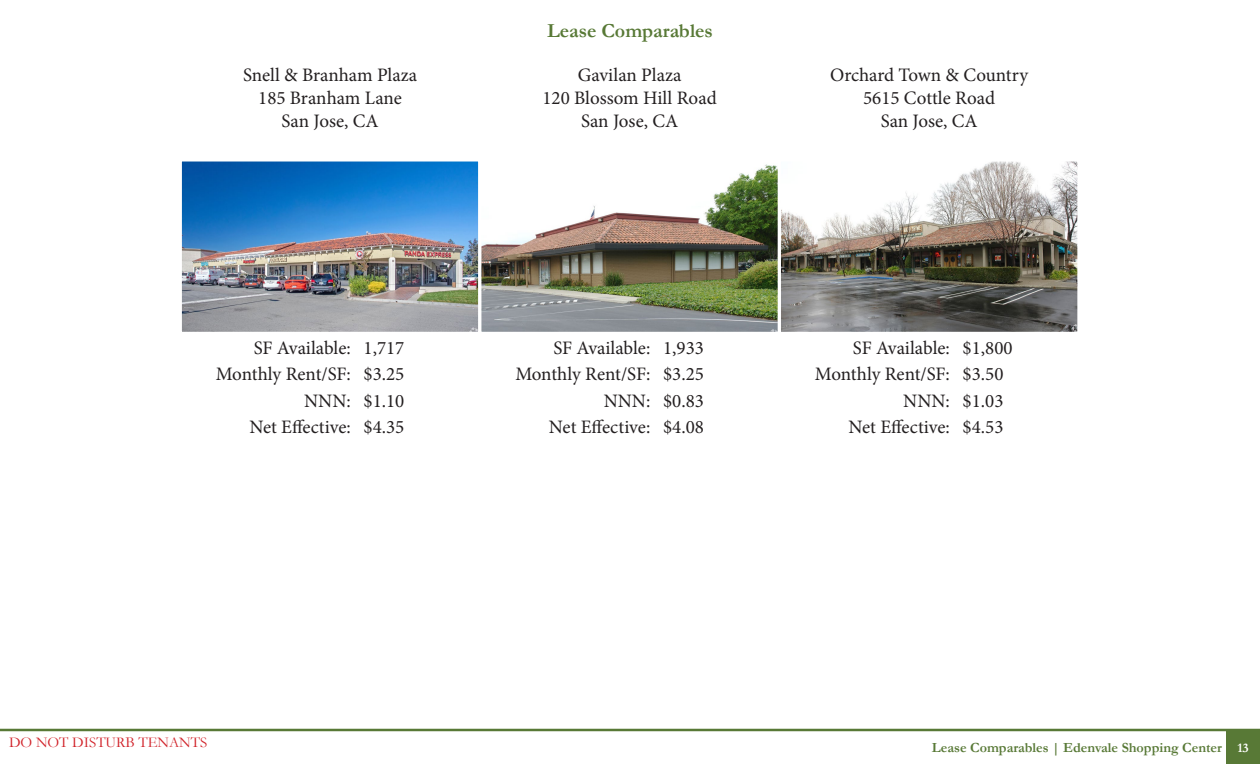
<style>
.page{position:relative;width:1260px;height:765px;background:#fff}
.page>*{position:absolute;margin:0;border:0;box-sizing:border-box;transform-origin:0 0}
.t1{font:700 20px "Garamond";color:#587936}
.t2{font:19px "Minion Pro";color:#231f20}
.t3{font:15px "Garamond";color:#d1232a}
.t4{font:700 14px "Garamond";color:#587936}
.t5{font:700 13.12px "Garamond";color:#fff}
</style>
<div class="page">
<div style="left:1226px;top:731px;width:34px;height:33px;background:#587936"></div>
<hr style="left:0;top:729px;width:1260px;height:2px;background:#587936">
<img style="left:183px;top:162px;width:894px;height:169px">
<div style="left:179px;top:158px;width:302px;height:177px;border:3px solid #fff"></div>
<div style="left:478px;top:158px;width:303px;height:177px;border:3px solid #fff"></div>
<div style="left:778px;top:158px;width:303px;height:177px;border:3px solid #fff"></div>
<p class="t2" style="left:243px;top:63px;width:176px">Snell &amp; Branham Plaza</p>
<p class="t2" style="left:258px;top:85px;width:145px">185 Branham Lane</p>
<p class="t2" style="left:282px;top:108px;width:99px">San Jose, CA</p>
<p class="t1" style="left:547px;top:18px;width:167px">Lease Comparables</p>
<p class="t2" style="left:578px;top:63px;width:105px">Gavilan Plaza</p>
<p class="t2" style="left:543px;top:85px;width:176px">120 Blossom Hill Road</p>
<p class="t2" style="left:581px;top:108px;width:99px">San Jose, CA</p>
<p class="t2" style="left:830px;top:63px;width:200px">Orchard Town &amp; Country</p>
<p class="t2" style="left:863px;top:85px;width:134px">5615 Cottle Road</p>
<p class="t2" style="left:881px;top:108px;width:99px">San Jose, CA</p>
<p class="t2" style="left:254px;top:335px;width:99px">SF Available:</p>
<p class="t2" style="left:364px;top:335px;width:42px">1,717</p>
<p class="t2" style="left:553px;top:335px;width:99px">SF Available:</p>
<p class="t2" style="left:663px;top:335px;width:42px">1,933</p>
<p class="t2" style="left:853px;top:335px;width:99px">SF Available:</p>
<p class="t2" style="left:963px;top:335px;width:51px">$1,800</p>
<p class="t2" style="left:216px;top:361px;width:137px">Monthly Rent/SF:</p>
<p class="t2" style="left:364px;top:361px;width:42px">$3.25</p>
<p class="t2" style="left:515px;top:361px;width:137px">Monthly Rent/SF:</p>
<p class="t2" style="left:663px;top:361px;width:42px">$3.25</p>
<p class="t2" style="left:815px;top:361px;width:137px">Monthly Rent/SF:</p>
<p class="t2" style="left:963px;top:361px;width:42px">$3.50</p>
<p class="t2" style="left:304px;top:388px;width:48px">NNN:</p>
<p class="t2" style="left:364px;top:388px;width:42px">$1.10</p>
<p class="t2" style="left:604px;top:388px;width:48px">NNN:</p>
<p class="t2" style="left:663px;top:388px;width:42px">$0.83</p>
<p class="t2" style="left:903px;top:388px;width:48px">NNN:</p>
<p class="t2" style="left:963px;top:388px;width:42px">$1.03</p>
<p class="t2" style="left:249px;top:414px;width:103px">Net Effective:</p>
<p class="t2" style="left:364px;top:414px;width:42px">$4.35</p>
<p class="t2" style="left:549px;top:414px;width:103px">Net Effective:</p>
<p class="t2" style="left:663px;top:414px;width:42px">$4.08</p>
<p class="t2" style="left:848px;top:414px;width:103px">Net Effective:</p>
<p class="t2" style="left:963px;top:414px;width:42px">$4.53</p>
<p class="t3" style="left:9px;top:732px;width:200px">DO NOT DISTURB TENANTS</p>
<p class="t4" style="left:932px;top:738px;width:292px">Lease Comparables | Edenvale Shopping Center</p>
<p class="t5" style="left:1237px;top:739px;width:13px">13</p>
</div>
